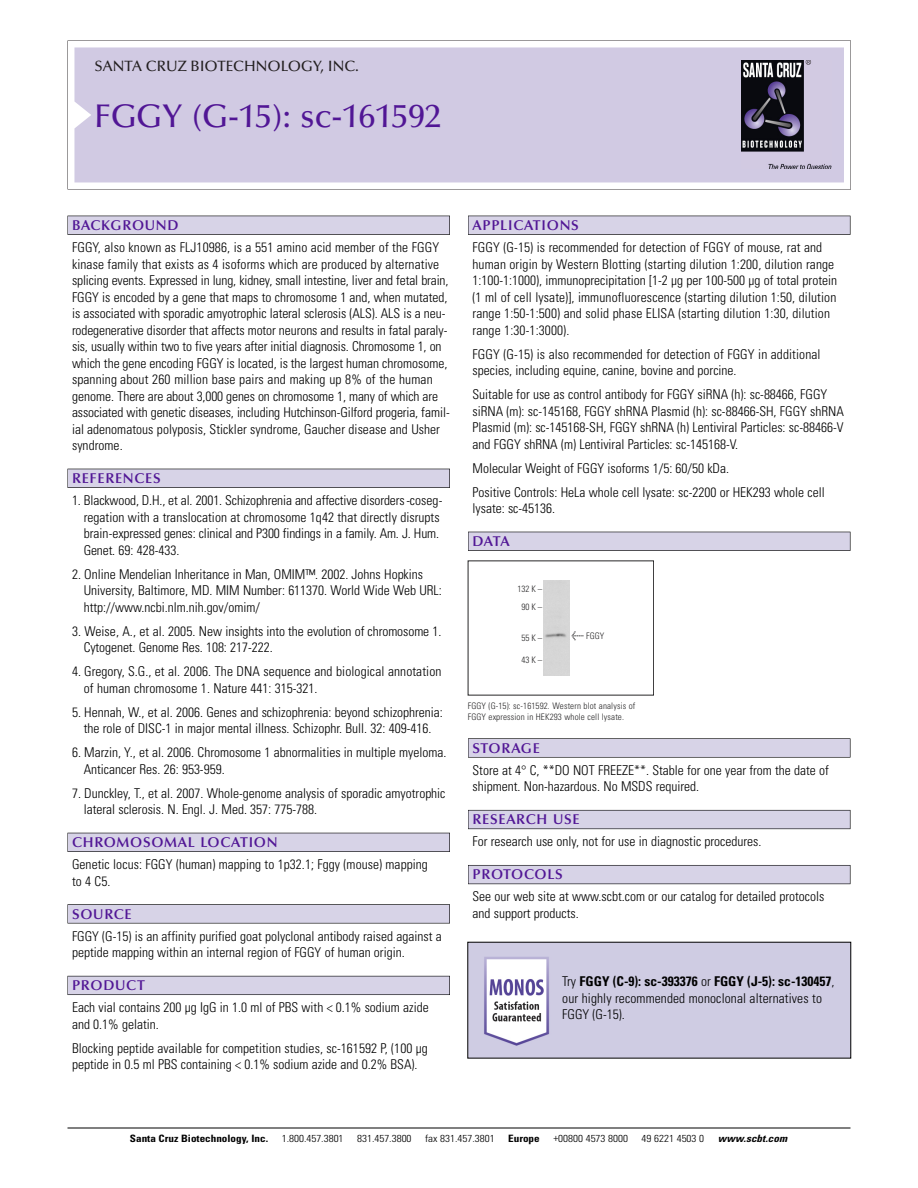
<style>
.page{position:relative;width:918px;height:1188px;background:#fff}
.page>*{position:absolute;margin:0;border:0;box-sizing:border-box;transform-origin:0 0}
.t1{font:500 33px "Optima";color:#511695}
.t2{font:500 15px "Optima";color:#231f20}
.t3{font:600 14.25px "Optima";letter-spacing:.05em;color:#511695}
.t4{font:300 condensed 13.5px/16.5px "Univers";color:#000}
.t5{font:300 condensed 10.2px "Univers";color:#000;scale:1.1 1}
.t6{font:700 condensed 10.2px "Univers";color:#000;scale:1.1 1}
.t7{font:italic 700 condensed 10.2px "Univers";letter-spacing:.005em;color:#000;scale:1.1 1}
.t8{font:9px/10.5px "Univers Condensed Light+PEMBKT";letter-spacing:.015em;color:#272627}
.s1{font-family:"Meta Plus Book Roman+EGHZOR";font-size:10.5px}
.s2{font-weight:700}
</style>
<div class="page">
<svg style="left:68px;top:40px;width:783px;height:149px"></svg>
<div style="left:74px;top:47px;width:770px;height:135px;background:#d1cae3"></div>
<img style="left:741px;top:60px;width:90px;height:108px">
<div style="left:68px;top:216px;width:382px;height:19px;background:#525155"></div>
<div style="left:68px;top:216px;width:381px;height:18px;background:#d7d3e7"></div>
<div style="left:68px;top:469px;width:382px;height:19px;background:#515055"></div>
<div style="left:68px;top:469px;width:381px;height:18px;background:#d7d3e7"></div>
<div style="left:68px;top:833px;width:382px;height:19px;background:#525158"></div>
<div style="left:68px;top:833px;width:381px;height:18px;background:#d7d3e7"></div>
<div style="left:68px;top:904px;width:382px;height:19px;background:#575759"></div>
<div style="left:68px;top:905px;width:381px;height:18px;background:#d7d3e7"></div>
<div style="left:68px;top:976px;width:382px;height:19px;background:#5b5a62"></div>
<div style="left:68px;top:976px;width:381px;height:18px;background:#d7d3e7"></div>
<div style="left:468px;top:216px;width:382px;height:19px;background:#525155"></div>
<div style="left:468px;top:216px;width:382px;height:18px;background:#d7d3e7"></div>
<div style="left:468px;top:532px;width:382px;height:19px;background:#515055"></div>
<div style="left:468px;top:532px;width:382px;height:18px;background:#d7d3e7"></div>
<div style="left:468px;top:738px;width:382px;height:20px;background:#666667"></div>
<div style="left:468px;top:739px;width:382px;height:18px;background:#d7d3e7"></div>
<div style="left:468px;top:810px;width:382px;height:19px;background:#66646d"></div>
<div style="left:468px;top:811px;width:382px;height:18px;background:#d7d3e7"></div>
<div style="left:468px;top:865px;width:382px;height:19px;background:#5b5961"></div>
<div style="left:468px;top:866px;width:382px;height:18px;background:#d7d3e7"></div>
<hr style="left:68px;top:1128px;width:782px;height:1px;background:#000">
<div style="left:543px;top:581px;width:26px;height:95px;background:#d6d6d6"></div>
<img style="left:469px;top:944px;width:380px;height:113px">
<p class="t2" style="left:94px;top:61px;width:266px">SANTA CRUZ BIOTECHNOLOGY, INC.</p>
<h1 class="t1" style="left:94px;top:103px;width:348px">FGGY (G-15): sc-161592</h1>
<p class="t3" style="left:72px;top:219px;width:108px">BACKGROUND</p>
<p class="t4" style="left:72px;top:240px;width:379px">FGGY, also known as FLJ10986, is a 551 amino acid member of the FGGY kinase family that exists as 4 isoforms which are produced by alternative splicing events. Expressed in lung, kidney, small intestine, liver and fetal brain, FGGY is encoded by a gene that maps to chromosome 1 and, when mutated, is associated with sporadic amyotrophic lateral sclerosis (ALS). ALS is a neu&shy;rodegenerative disorder that affects motor neurons and results in fatal paraly&shy;sis, usually within two to five years after initial diagnosis. Chromosome 1, on which the gene encoding FGGY is located, is the largest human chromosome, spanning about 260 million base pairs and making up 8% of the human genome. There are about 3,000 genes on chromosome 1, many of which are associated with genetic diseases, including Hutchinson-Gilford progeria, famil&shy;ial adenomatous polyposis, Stickler syndrome, Gaucher disease and Usher syndrome.</p>
<p class="t3" style="left:72px;top:473px;width:90px">REFERENCES</p>
<p class="t4" style="left:84px;top:493px;width:360px;text-indent:-12px">1. Blackwood, D.H., et al. 2001. Schizophrenia and affective disorders-coseg&shy;regation with a translocation at chromosome 1q42 that directly disrupts brain-expressed genes: clinical and P300 findings in a family. Am. J. Hum.<br>Genet. 69: 428-433.</p>
<p class="t4" style="left:84px;top:567px;width:360px;text-indent:-12px">2. Online Mendelian Inheritance in Man, OMIM™. 2002. Johns Hopkins<br>University, Baltimore, MD. MIM Number: 611370. World Wide Web URL: http://www.ncbi.nlm.nih.gov/omim/</p>
<p class="t4" style="left:84px;top:624px;width:359px;text-indent:-12px">3. Weise, A., et al. 2005. New insights into the evolution of chromosome 1.<br>Cytogenet. Genome Res. 108: 217-222.</p>
<p class="t4" style="left:84px;top:664px;width:359px;text-indent:-12px">4. Gregory, S.G., et al. 2006. The DNA sequence and biological annotation of human chromosome 1. Nature 441: 315-321.</p>
<p class="t4" style="left:72px;top:705px;width:372px;text-align:center">5. Hennah, W., et al. 2006. Genes and schizophrenia: beyond schizophrenia: the role of DISC-1 in major mental illness. Schizophr. Bull. 32: 409-416.</p>
<p class="t4" style="left:84px;top:745px;width:364px;text-indent:-12px">6. Marzin, Y., et al. 2006. Chromosome 1 abnormalities in multiple myeloma.<br>Anticancer Res. 26: 953-959.</p>
<p class="t4" style="left:84px;top:786px;width:363px;text-indent:-12px">7. Dunckley, T., et al. 2007. Whole-genome analysis of sporadic amyotrophic lateral sclerosis. N. Engl. J. Med. 357: 775-788.</p>
<p class="t3" style="left:72px;top:837px;width:207px">CHROMOSOMAL LOCATION</p>
<p class="t4" style="left:72px;top:857px;width:357px">Genetic locus: FGGY (human) mapping to 1p32.1; Fggy (mouse) mapping to 4 C5.</p>
<p class="t3" style="left:72px;top:908px;width:61px">SOURCE</p>
<p class="t4" style="left:72px;top:929px;width:371px">FGGY (G-15) is an affinity purified goat polyclonal antibody raised against a peptide mapping within an internal region of FGGY of human origin.</p>
<p class="t3" style="left:72px;top:980px;width:74px">PRODUCT</p>
<p class="t4" style="left:72px;top:1000px;width:358px">Each vial contains 200 µg IgG in 1.0 ml of PBS with &lt; 0.1% sodium azide and 0.1% gelatin.</p>
<p class="t4" style="left:72px;top:1041px;width:357px">Blocking peptide available for competition studies, sc-161592 P, (100 µg peptide in 0.5 ml PBS containing &lt; 0.1% sodium azide and 0.2% BSA).</p>
<p class="t3" style="left:473px;top:219px;width:108px">APPLICATIONS</p>
<p class="t4" style="left:473px;top:240px;width:366px">FGGY (G-15) is recommended for detection of FGGY of mouse, rat and human origin by Western Blotting (starting dilution 1:200, dilution range 1:100-1:1000), immunoprecipitation [1-2 µg per 100-500 µg of total protein (1 ml of cell lysate)], immunofluorescence (starting dilution 1:50, dilution range 1:50-1:500) and solid phase ELISA (starting dilution 1:30, dilution range 1:30-1:3000).</p>
<p class="t4" style="left:473px;top:347px;width:350px">FGGY (G-15) is also recommended for detection of FGGY in additional species, including equine, canine, bovine and porcine.</p>
<p class="t4" style="left:473px;top:387px;width:373px">Suitable for use as control antibody for FGGY siRNA (h): sc-88466, FGGY siRNA (m): sc-145168, FGGY shRNA Plasmid (h): sc-88466-SH, FGGY shRNA Plasmid (m): sc-145168-SH, FGGY shRNA (h) Lentiviral Particles: sc-88466-V and FGGY shRNA (m) Lentiviral Particles: sc-145168-V.</p>
<p class="t4" style="left:473px;top:457px;width:354px;line-height:24px">Molecular Weight of FGGY isoforms 1/5: 60/50 kDa.<br>Positive Controls: HeLa whole cell lysate: sc-2200 or HEK293 whole cell</p>
<p class="t4" style="left:473px;top:501px;width:84px">lysate: sc-45136.</p>
<p class="t3" style="left:473px;top:536px;width:39px">DATA</p>
<p class="t8" style="left:517px;top:581px;width:26px;line-height:18px;text-align:center">132 K –<br>90K–</p>
<p class="t8" style="left:521px;top:633px;width:22px">55K–</p>
<p class="t8" style="left:521px;top:655px;width:22px">43K–</p>
<p class="t8" style="left:571px;top:631px;width:35px"><span class="s1">&lt;</span> FGGY</p>
<p class="t8" style="left:468px;top:702px;width:169px">FGGY (G-15): sc-161592. Western blot analysis of<br>FGGY expression in HEK293 whole cell lysate.</p>
<p class="t3" style="left:473px;top:742px;width:69px">STORAGE</p>
<p class="t4" style="left:473px;top:763px;width:358px">Store at 4° C, **DO NOT FREEZE**. Stable for one year from the date of shipment. Non-hazardous. No MSDS required.</p>
<p class="t3" style="left:473px;top:814px;width:109px">RESEARCH USE</p>
<p class="t4" style="left:473px;top:835px;width:290px">For research use only, not for use in diagnostic procedures.</p>
<p class="t3" style="left:473px;top:869px;width:92px">PROTOCOLS</p>
<p class="t4" style="left:473px;top:890px;width:353px">See our web site at www.scbt.com or our catalog for detailed protocols and support products.</p>
<p class="t4" style="left:562px;top:975px;width:274px">Try <span class="s2">FGGY (C-9): sc-393376</span> or <span class="s2">FGGY (J-5): sc-130457</span>, our highly recommended monoclonal alternatives to<br>FGGY (G-15).</p>
<p class="t6" style="left:130px;top:1135px;width:127px">Santa Cruz Biotechnology, Inc.</p>
<p class="t5" style="left:282px;top:1135px;width:58px">1.800.457.3801</p>
<p class="t5" style="left:357px;top:1135px;width:51px">831.457.3800</p>
<p class="t5" style="left:425px;top:1135px;width:65px">fax 831.457.3801</p>
<p class="t6" style="left:508px;top:1135px;width:30px">Europe</p>
<p class="t5" style="left:553px;top:1135px;width:69px">+00800 4573 8000</p>
<p class="t5" style="left:642px;top:1135px;width:58px">49 6221 4503 0</p>
<p class="t7" style="left:718px;top:1135px;width:64px">www.scbt.com</p>
</div>
